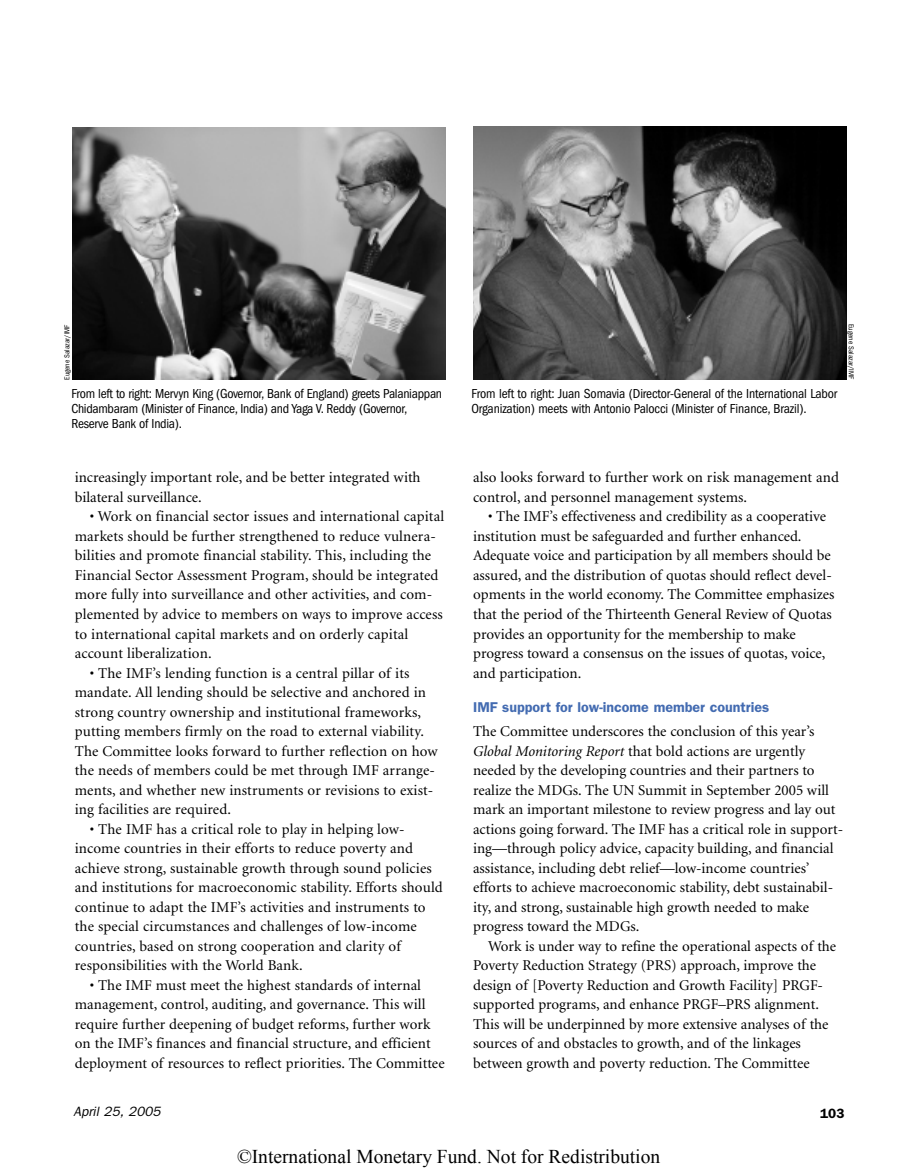
<style>
.page{position:relative;width:918px;height:1175px;background:#fff}
.page>*{position:absolute;margin:0;border:0;box-sizing:border-box;transform-origin:0 0}
.t1{font:19.5px "Times New Roman";color:#000}
.t2{font:15px/19.5px "Minion";letter-spacing:.005em;color:#000}
.t3{font:600 14.25px "Franklin Gothic";color:#436bb1}
.t4{font:condensed 13.5px/15px "Franklin Gothic";letter-spacing:-.02em;color:#000}
.t5{font:italic 13.5px "Franklin Gothic";color:#000}
.t6{font:600 13.5px "Franklin Gothic";color:#000}
.t7{font:condensed 7.5px "Franklin Gothic";color:#000}
.s1{font-style:italic}
</style>
<div class="page">
<img style="left:73px;top:127px;width:373px;height:252px">
<img style="left:473px;top:126px;width:373px;height:254px">
<p class="t7" style="left:64px;top:380px;width:57px;rotate:-90deg">Eugene Salazar/IMF</p>
<p class="t4" style="left:71px;top:387px;width:372px">From left to right: Mervyn King (Governor, Bank of England) greets Palaniappan<br>Chidambaram (Minister of Finance, India) and Yaga V. Reddy (Governor,<br>Reserve Bank of India).</p>
<p class="t2" style="left:75px;top:469px;width:347px">increasingly important role, and be better integrated with bilateral surveillance.</p>
<p class="t2" style="left:75px;top:508px;width:371px;text-indent:15px">• Work on financial sector issues and international capital markets should be further strengthened to reduce vulnera&shy;bilities and promote financial stability. This, including the Financial Sector Assessment Program, should be integrated more fully into surveillance and other activities, and com&shy;plemented by advice to members on ways to improve access to international capital markets and on orderly capital account liberalization.</p>
<p class="t2" style="left:75px;top:664px;width:364px;text-indent:15px">• The IMF’s lending function is a central pillar of its mandate. All lending should be selective and anchored in strong country ownership and institutional frameworks, putting members firmly on the road to external viability.<br>The Committee looks forward to further reflection on how the needs of members could be met through IMF arrange&shy;ments, and whether new instruments or revisions to exist&shy;ing facilities are required.</p>
<p class="t2" style="left:75px;top:820px;width:370px;text-indent:15px">• The IMF has a critical role to play in helping low&shy;income countries in their efforts to reduce poverty and achieve strong, sustainable growth through sound policies and institutions for macroeconomic stability. Efforts should continue to adapt the IMF’s activities and instruments to the special circumstances and challenges of low-income countries, based on strong cooperation and clarity of responsibilities with the World Bank.</p>
<p class="t2" style="left:75px;top:976px;width:371px;text-indent:15px">• The IMF must meet the highest standards of internal management, control, auditing, and governance. This will require further deepening of budget reforms, further work on the IMF’s finances and financial structure, and efficient deployment of resources to reflect priorities. The Committee</p>
<p class="t4" style="left:472px;top:387px;width:367px">From left to right: Juan Somavia (Director-General of the International Labor<br>Organization) meets with Antonio Palocci (Minister of Finance, Brazil).</p>
<p class="t7" style="left:854px;top:324px;width:57px;rotate:90deg">Eugene Salazar/IMF</p>
<p class="t2" style="left:473px;top:469px;width:367px">also looks forward to further work on risk management and control, and personnel management systems.</p>
<p class="t2" style="left:473px;top:508px;width:363px;text-indent:15px">• The IMF’s effectiveness and credibility as a cooperative institution must be safeguarded and further enhanced.<br>Adequate voice and participation by all members should be assured, and the distribution of quotas should reflect devel&shy;opments in the world economy. The Committee emphasizes that the period of the Thirteenth General Review of Quotas provides an opportunity for the membership to make progress toward a consensus on the issues of quotas, voice, and participation.</p>
<p class="t3" style="left:473px;top:702px;width:298px">IMF support for low-income member countries</p>
<p class="t2" style="left:473px;top:722px;width:372px">The Committee underscores the conclusion of this year’s <span class="s1">Global Monitoring Report</span> that bold actions are urgently needed by the developing countries and their partners to realize the MDGs. The UN Summit in September 2005 will mark an important milestone to review progress and lay out actions going forward. The IMF has a critical role in support&shy;ing—through policy advice, capacity building, and financial assistance, including debt relief—low-income countries’ efforts to achieve macroeconomic stability, debt sustainabil&shy;ity, and strong, sustainable high growth needed to make progress toward the MDGs.</p>
<p class="t2" style="left:473px;top:937px;width:365px;text-indent:15px">Work is under way to refine the operational aspects of the Poverty Reduction Strategy (PRS) approach, improve the design of [Poverty Reduction and Growth Facility] PRGF&shy;supported programs, and enhance PRGF–PRS alignment.<br>This will be underpinned by more extensive analyses of the sources of and obstacles to growth, and of the linkages between growth and poverty reduction. The Committee</p>
<p class="t5" style="left:73px;top:1107px;width:89px">April 25, 2005</p>
<p class="t6" style="left:820px;top:1108px;width:26px">103</p>
<h1 class="t1" style="left:237px;top:1143px;width:425px">©International Monetary Fund. Not for Redistribution</h1>
</div>
